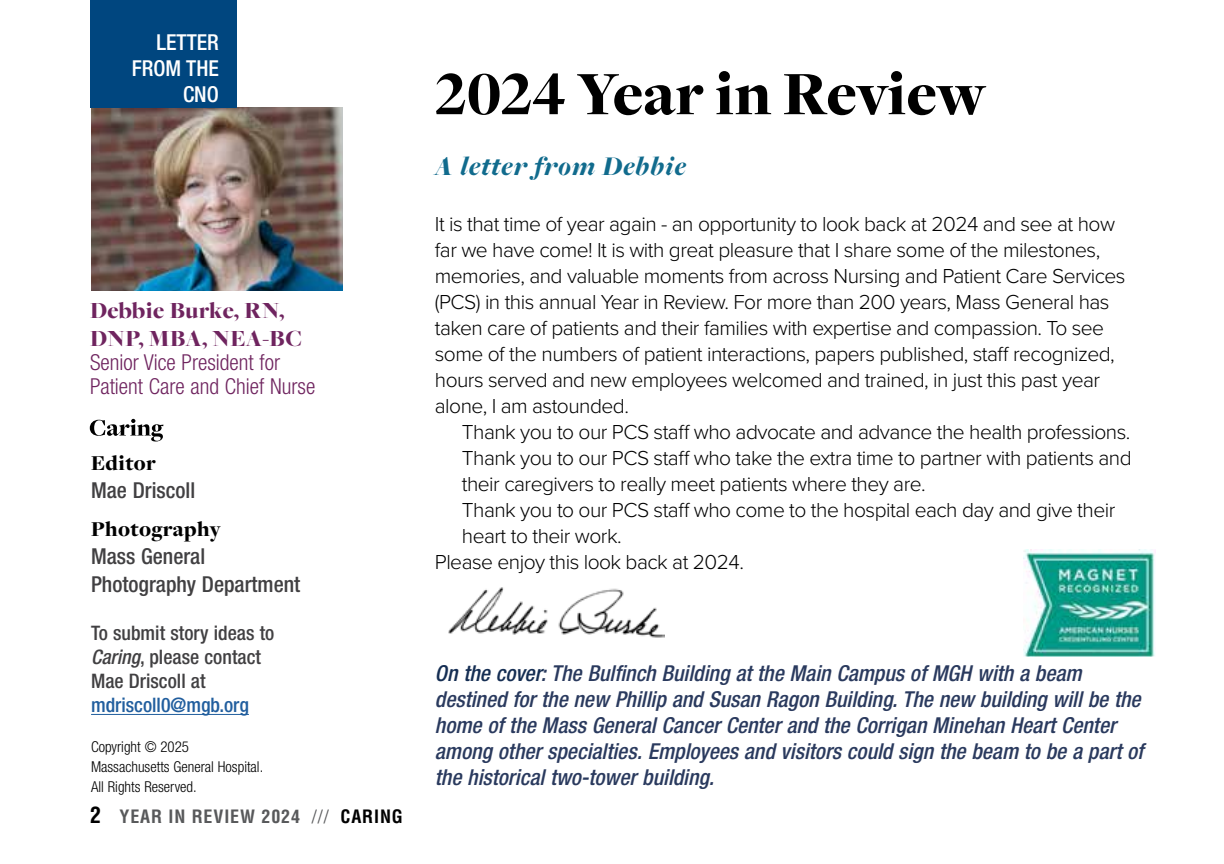
<style>
.page{position:relative;width:1224px;height:864px;background:#fff}
.page>*{position:absolute;margin:0;border:0;box-sizing:border-box;transform-origin:0 0}
.t1{font:900 64px "Freight Disp Pro";letter-spacing:-.005em;color:#000}
.t2{font:italic 900 28px "Freight Big Pro";letter-spacing:.04em;color:#116b8d}
.t3{font:900 24px/28px "Freight Big Pro";letter-spacing:.02em;color:#6f245f}
.t4{font:italic 500 condensed 22px/26px "Helvetica Neue LT Std";color:#2a3a5e}
.t5{font:300 condensed 22px/24px "Helvetica Neue LT Std";color:#6f245f}
.t6{font:500 condensed 22px/28px "Helvetica Neue LT Std";color:#414042}
.t7{font:900 22px "Freight Disp Pro";letter-spacing:.02em;color:#000}
.t8{font:500 condensed 22px/26px "Helvetica Neue LT Std";color:#fff;text-align:right}
.t9{font:300 21px/26px "Proxima Nova";letter-spacing:-.025em;color:#000}
.t10{font:500 condensed 20px/24px "Helvetica Neue LT Std";color:#414042}
.t11{font:500 condensed 20px "Helvetica Neue LT Std";color:#215e9e}
.t12{font:700 condensed 18px "Helvetica LT Std";letter-spacing:.05em;color:#58595b}
.t13{font:300 condensed 15px/20px "Helvetica Neue LT Std";color:#000}
.s1{font-style:italic}
.s2{font-size:22px;color:#000}
.s3{font-weight:400}
.s4{color:#000}
.s5{color:#152e53}
</style>
<div class="page">
<hr style="left:91px;top:714px;width:158px;height:1px;background:#215e9e">
<img style="left:91px;top:108px;width:252px;height:182px">
<div style="left:90px;top:0;width:146px;height:108px;background:#00467f"></div>
<svg style="left:90px;top:419px;width:73px;height:23px"></svg>
<img style="left:448px;top:587px;width:216px;height:51px">
<img style="left:1024px;top:550px;width:132px;height:106px">
<p class="t8" style="left:132px;top:29px;width:89px">LETTER<br>FROM THE<br>CNO</p>
<p class="t3" style="left:90px;top:296px;width:213px">Debbie Burke, RN,<br>DNP, MBA, NEA-BC</p>
<p class="t5" style="left:90px;top:350px;width:227px">Senior Vice President for<br>Patient Care and Chief Nurse</p>
<p class="t7" style="left:91px;top:449px;width:66px">Editor</p>
<p class="t6" style="left:91px;top:476px;width:106px">Mae Driscoll</p>
<p class="t7" style="left:91px;top:515px;width:131px">Photography</p>
<p class="t6" style="left:91px;top:542px;width:211px">Mass General<br>Photography Department</p>
<p class="t10" style="left:91px;top:621px;width:185px">To submit story ideas to<br><span class="s1">Caring</span>, please contact<br>Mae Driscoll at</p>
<p class="t11" style="left:91px;top:693px;width:159px">mdriscoll0@mgb.org</p>
<p class="t13" style="left:91px;top:736px;width:174px">Copyright © 2025<br>Massachusetts General Hospital.<br>All Rights Reserved.</p>
<p class="t12" style="left:90px;top:805px;width:314px"><span class="s2">2</span> YEAR IN REVIEW 2024 <span class="s3">///</span> <span class="s4">CARING</span></p>
<h1 class="t1" style="left:435px;top:51px;width:553px">2024 Year in Review</h1>
<h2 class="t2" style="left:435px;top:148px;width:253px">A letter from Debbie</h2>
<p class="t9" style="left:435px;top:210px;width:692px">It is that time of year again - an opportunity to look back at 2024 and see at how far we have come! It is with great pleasure that I share some of the milestones, memories, and valuable moments from across Nursing and Patient Care Services (PCS) in this annual Year in Review. For more than 200 years, Mass General has taken care of patients and their families with expertise and compassion. To see some of the numbers of patient interactions, papers published, staff recognized, hours served and new employees welcomed and trained, in just this past year alone, I am astounded.</p>
<p class="t9" style="left:462px;top:418px;width:670px">Thank you to our PCS staff who advocate and advance the health professions.</p>
<p class="t9" style="left:462px;top:444px;width:671px">Thank you to our PCS staff who take the extra time to partner with patients and</p>
<p class="t9" style="left:462px;top:470px;width:465px">their caregivers to really meet patients where they are.</p>
<p class="t9" style="left:462px;top:496px;width:655px">Thank you to our PCS staff who come to the hospital each day and give their</p>
<p class="t9" style="left:462px;top:522px;width:161px">heart to their work.</p>
<p class="t9" style="left:435px;top:548px;width:311px">Please enjoy this look back at 2024.</p>
<p class="t4" style="left:435px;top:661px;width:710px"><span class="s5">On the cover</span>: The Bulfinch Building at the Main Campus of MGH with a beam destined for the new Phillip and Susan Ragon Building. The new building will be the home of the Mass General Cancer Center and the Corrigan Minehan Heart Center among other specialties. Employees and visitors could sign the beam to be a part of the historical two-tower building.</p>
</div>
